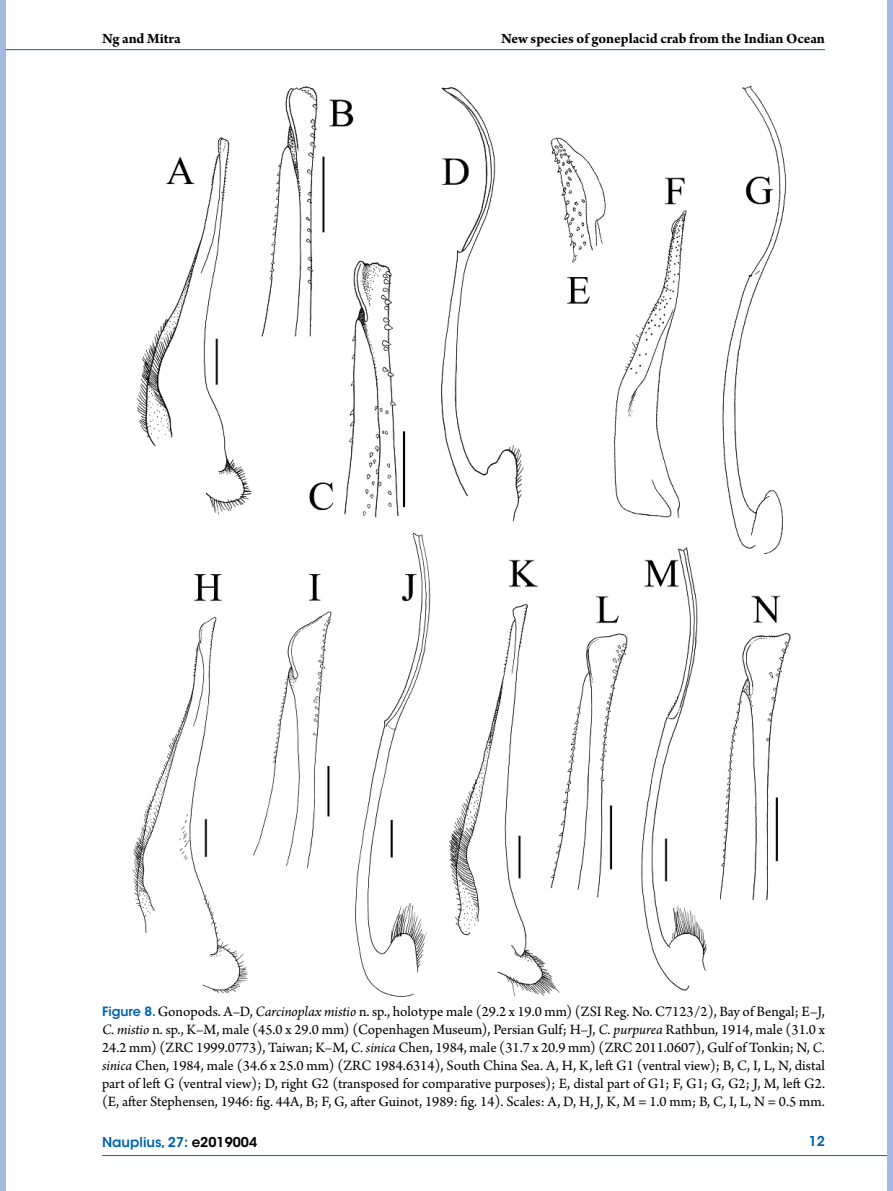
<style>
.page{position:relative;width:893px;height:1191px;background:#fff}
.page>*{position:absolute;margin:0;border:0;box-sizing:border-box;transform-origin:0 0}
.t1{font:15px/18px "Arno Pro";color:#000;text-align:justify}
.t2{font:700 15px "Arno Pro";letter-spacing:-.005em;color:#000}
.t3{font:600 13.5px "ITC Avant Garde Std";color:#0064b0}
.s1{font-family:"ITC Avant Garde Std";font-weight:600;font-size:12.75px;color:#0064b0}
.s2{font-style:italic}
.s3{color:#000}
</style>
<div class="page">
<div style="left:0;top:0;width:5px;height:1191px;background:#a4bae2"></div>
<hr style="left:102px;top:1155px;width:791px;height:1px;background:#0064b0">
<hr style="left:5px;top:49px;width:820px;height:1px;background:#0064b0">
<div style="left:888px;top:0;width:5px;height:1191px;background:#a4bae2"></div>
<img style="left:132px;top:85px;width:659px;height:914px">
<p class="t2" style="left:102px;top:30px;width:80px">Ng and Mitra</p>
<p class="t2" style="left:501px;top:30px;width:325px">New species of goneplacid crab from the Indian Ocean</p>
<p class="t1" style="left:102px;top:1003px;width:724px"><span class="s1">Figure 8.</span> Gonopods. A–D, <span class="s2">Carcinoplax mistio</span> n. sp., holotype male (29.2 x 19.0 mm) (ZSI Reg. No. C7123/2), Bay of Bengal; E–J, <span class="s2">C. mistio</span> n. sp., K–M, male (45.0 x 29.0 mm) (Copenhagen Museum), Persian Gulf; H–J, <span class="s2">C. purpurea</span> Rathbun, 1914, male (31.0 x 24.2 mm) (ZRC 1999.0773), Taiwan; K–M, <span class="s2">C. sinica</span> Chen, 1984, male (31.7 x 20.9 mm) (ZRC 2011.0607), Gulf of Tonkin; N, <span class="s2">C. sinica</span> Chen, 1984, male (34.6 x 25.0 mm) (ZRC 1984.6314), South China Sea. A, H, K, left G1 (ventral view); B, C, I, L, N, distal part of left G (ventral view); D, right G2 (transposed for comparative purposes); E, distal part of G1; F, G1; G, G2; J, M, left G2. (E, after Stephensen, 1946: fig. 44A, B; F, G, after Guinot, 1989: fig. 14). Scales: A, D, H, J, K, M = 1.0 mm; B, C, I, L, N = 0.5 mm.</p>
<p class="t3" style="left:102px;top:1133px;width:157px">Nauplius, 27: <span class="s3">e2019004</span></p>
<p class="t3" style="left:809px;top:1132px;width:18px">12</p>
</div>
